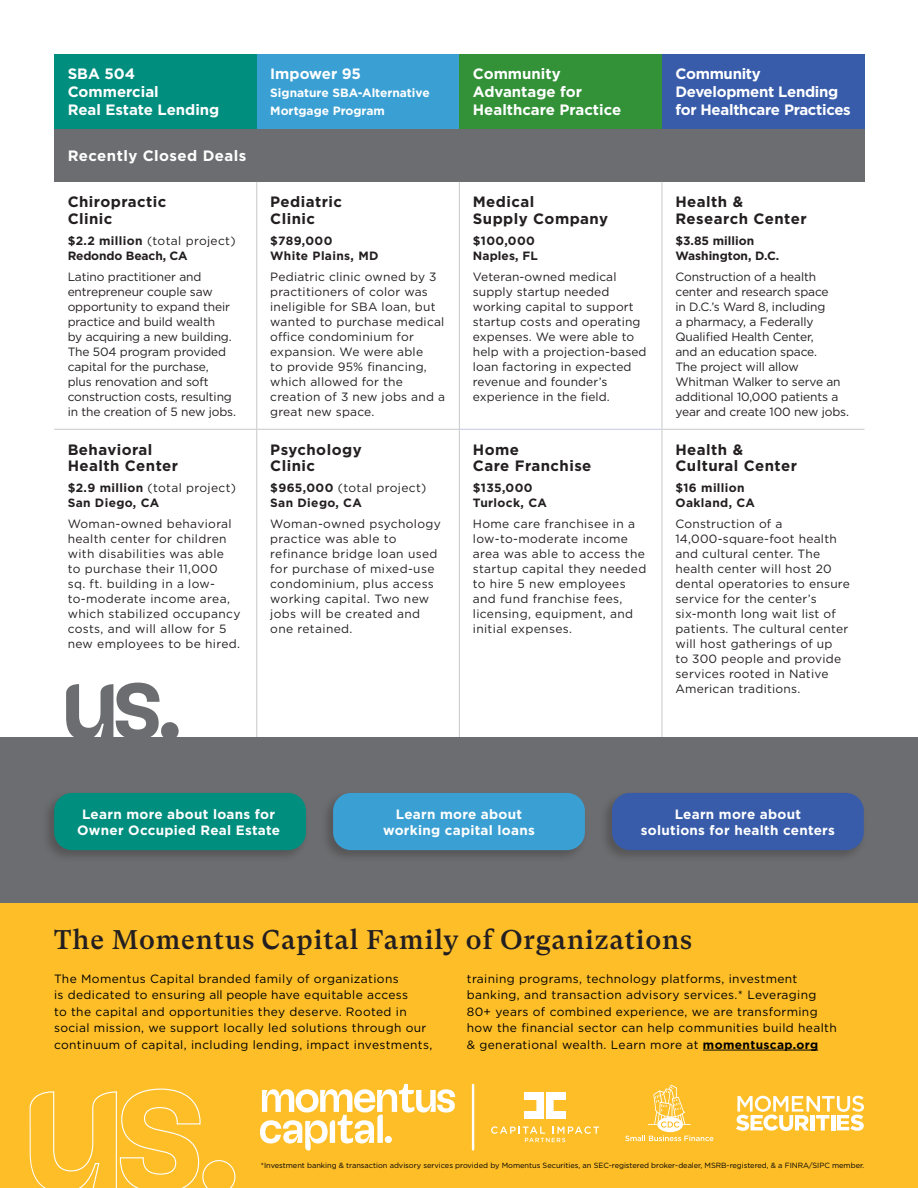
<style>
.page{position:relative;width:918px;height:1188px;background:#fff}
.page>*{position:absolute;margin:0;border:0;box-sizing:border-box;transform-origin:0 0}
.body{font:500 27px "GT Super Text";letter-spacing:.03em;color:#231f20}
.t1{font:700 15px/16.5px "Gotham";letter-spacing:.03em;color:#231f20}
.t2{font:700 15px/18px "Gotham";color:#fff}
.t3{font:700 15px/18px "Gotham";letter-spacing:-.02em;color:#fff}
.t4{font:700 15px "Gotham";letter-spacing:.03em;color:#fff}
.New_Paragraph_BD{font:700 13.5px/16.5px "Gotham";letter-spacing:.02em;color:#fff;text-align:center}
.t5{font:12px/15px "Gotham";letter-spacing:.02em;color:#231f20}
.body-2{font:12px/16.5px "Gotham";letter-spacing:.03em;color:#000001}
.t6{font:12px/15px "Gotham";letter-spacing:-.01em;color:#231f20}
.t7{font:700 12px/18px "Gotham";color:#fff}
.t8{font:700 12px "Gotham";letter-spacing:.025em;color:#231f20}
.t9{font:700 12px/15px "Gotham";color:#231f20}
.t10{font:7.5px "Gotham";letter-spacing:-.005em;color:#000001}
.s1{font-weight:700}
</style>
<div class="page">
<div style="left:54px;top:54px;width:203px;height:75px;background:#008e7f"></div>
<div style="left:257px;top:54px;width:202px;height:75px;background:#3aa0d3"></div>
<div style="left:459px;top:54px;width:203px;height:75px;background:#339238"></div>
<div style="left:662px;top:54px;width:203px;height:75px;background:#385caa"></div>
<div style="left:54px;top:129px;width:811px;height:53px;background:#6c6d70"></div>
<hr style="left:256px;top:182px;width:1px;height:247px;background:#c7c8ca">
<hr style="left:459px;top:182px;width:1px;height:247px;background:#c7c8ca">
<hr style="left:662px;top:182px;width:1px;height:247px;background:#c7c8ca">
<hr style="left:256px;top:430px;width:1px;height:340px;background:#c7c8ca">
<hr style="left:459px;top:429px;width:1px;height:341px;background:#c7c8ca">
<hr style="left:662px;top:429px;width:1px;height:341px;background:#c7c8ca">
<hr style="left:54px;top:429px;width:203px;height:1px;background:#c7c8ca">
<hr style="left:257px;top:429px;width:202px;height:1px;background:#c7c8ca">
<hr style="left:662px;top:429px;width:203px;height:1px;background:#c7c8ca">
<hr style="left:460px;top:429px;width:202px;height:1px;background:#c4c7e3">
<div style="left:0;top:737px;width:918px;height:167px;background:#6c6d70"></div>
<div style="left:42px;top:790px;width:267px;height:73px;background:#231f20;opacity:.3"></div>
<div style="left:54px;top:793px;width:252px;height:57px;background:#008e7f;border-radius:18px"></div>
<div style="left:321px;top:790px;width:267px;height:73px;background:#231f20;opacity:.3"></div>
<div style="left:333px;top:793px;width:252px;height:57px;background:#3aa0d3;border-radius:18px"></div>
<div style="left:599px;top:790px;width:268px;height:73px;background:#231f20;opacity:.3"></div>
<div style="left:612px;top:793px;width:252px;height:57px;background:#385caa;border-radius:18px"></div>
<svg style="left:66px;top:683px;width:113px;height:54px"></svg>
<div style="left:0;top:904px;width:918px;height:284px;background:#fdbe28"></div>
<hr style="left:703px;top:1050px;width:115px;height:1px;background:#000001">
<svg style="left:736px;top:1096px;width:128px;height:35px"></svg>
<svg style="left:29px;top:1088px;width:207px;height:100px"></svg>
<svg style="left:260px;top:1084px;width:195px;height:67px"></svg>
<hr style="left:472px;top:1084px;width:2px;height:67px;background:#fff">
<svg style="left:625px;top:1085px;width:88px;height:56px"></svg>
<div style="left:525px;top:1092px;width:19px;height:7px;background:#fff"></div>
<div style="left:525px;top:1111px;width:19px;height:8px;background:#fff"></div>
<div style="left:546px;top:1111px;width:19px;height:8px;background:#fff"></div>
<div style="left:546px;top:1092px;width:19px;height:7px;background:#fff"></div>
<svg style="left:536px;top:1099px;width:18px;height:12px"></svg>
<svg style="left:491px;top:1126px;width:108px;height:16px"></svg>
<p class="t2" style="left:68px;top:65px;width:153px">SBA 504<br>Commercial<br>Real Estate Lending</p>
<p class="t2" style="left:270px;top:65px;width:92px">Impower 95</p>
<p class="t7" style="left:270px;top:84px;width:161px">Signature SBA-Alternative<br>Mortgage Program</p>
<p class="t4" style="left:68px;top:146px;width:180px">Recently Closed Deals</p>
<p class="t1" style="left:68px;top:194px;width:100px">Chiropractic<br>Clinic</p>
<p class="t5" style="left:68px;top:233px;width:170px"><span class="s1">$2.2 million</span> (total project)</p>
<p class="t6" style="left:68px;top:245px;width:135px;line-height:21px"><span class="s1">Redondo Beach, CA<br></span>Latino practitioner and</p>
<p class="t6" style="left:68px;top:284px;width:170px">entrepreneur couple saw opportunity to expand their practice and build wealth<br>by acquiring a new building.<br>The 504 program provided capital for the purchase,<br>plus renovation and soft construction costs, resulting in the creation of 5 new jobs.</p>
<p class="t1" style="left:68px;top:441px;width:112px">Behavioral<br>Health Center</p>
<p class="t5" style="left:68px;top:480px;width:170px"><span class="s1">$2.9 million</span> (total project)</p>
<p class="t5" style="left:68px;top:492px;width:166px;line-height:21px"><span class="s1">San Diego, CA<br></span>Woman-owned behavioral</p>
<p class="t5" style="left:68px;top:531px;width:174px">health center for children with disabilities was able<br>to purchase their 11,000<br>sq. ft. building in a low&shy;to-moderate income area, which stabilized occupancy costs, and will allow for 5 new employees to be hired.</p>
<p class="t1" style="left:270px;top:194px;width:73px">Pediatric<br>Clinic</p>
<p class="t8" style="left:270px;top:233px;width:64px">$789,000</p>
<p class="t5" style="left:270px;top:245px;width:168px;line-height:21px"><span class="s1">White Plains, MD<br></span>Pediatric clinic owned by 3</p>
<p class="t5" style="left:270px;top:284px;width:176px">practitioners of color was ineligible for SBA loan, but wanted to purchase medical office condominium for expansion. We were able<br>to provide 95% financing, which allowed for the creation of 3 new jobs and a great new space.</p>
<p class="t1" style="left:270px;top:441px;width:93px">Psychology<br>Clinic</p>
<p class="t5" style="left:270px;top:480px;width:158px"><span class="s1">$965,000</span> (total project)</p>
<p class="t5" style="left:270px;top:492px;width:172px;line-height:21px"><span class="s1">San Diego, CA<br></span>Woman-owned psychology</p>
<p class="t5" style="left:270px;top:531px;width:169px">practice was able to refinance bridge loan used for purchase of mixed-use condominium, plus access working capital. Two new jobs will be created and one retained.</p>
<p class="t2" style="left:473px;top:65px;width:150px">Community<br>Advantage for<br>Healthcare Practice</p>
<p class="t3" style="left:675px;top:65px;width:177px">Community<br>Development Lending for Healthcare Practices</p>
<p class="t1" style="left:473px;top:194px;width:137px">Medical<br>Supply Company</p>
<p class="t8" style="left:473px;top:233px;width:64px">$100,000</p>
<p class="t5" style="left:473px;top:245px;width:145px;line-height:21px"><span class="s1">Naples, FL<br></span>Veteran-owned medical</p>
<p class="t5" style="left:473px;top:284px;width:175px">supply startup needed working capital to support startup costs and operating expenses. We were able to help with a projection-based loan factoring in expected revenue and founder’s experience in the field.</p>
<p class="t1" style="left:473px;top:441px;width:120px">Home<br>Care Franchise</p>
<p class="t8" style="left:473px;top:480px;width:61px">$135,000</p>
<p class="t5" style="left:473px;top:492px;width:164px;line-height:21px"><span class="s1">Turlock, CA<br></span>Home care franchisee in a</p>
<p class="t5" style="left:473px;top:531px;width:175px">low-to-moderate income area was able to access the startup capital they needed to hire 5 new employees and fund franchise fees, licensing, equipment, and initial expenses.</p>
<p class="t1" style="left:675px;top:194px;width:133px">Health &amp;<br>Research Center</p>
<p class="t9" style="left:675px;top:233px;width:105px">$3.85 million<br>Washington, D.C.</p>
<p class="t6" style="left:675px;top:269px;width:175px">Construction of a health center and research space<br>in D.C.’s Ward 8, including<br>a pharmacy, a Federally<br>Qualified Health Center,<br>and an education space.<br>The project will allow<br>Whitman Walker to serve an additional 10,000 patients a year and create 100 new jobs.</p>
<p class="t1" style="left:675px;top:441px;width:123px">Health &amp;<br>Cultural Center</p>
<p class="t8" style="left:675px;top:480px;width:71px">$16 million</p>
<p class="t5" style="left:675px;top:492px;width:108px;line-height:21px"><span class="s1">Oakland, CA<br></span>Construction of a</p>
<p class="t5" style="left:675px;top:531px;width:176px">14,000-square-foot health and cultural center. The health center will host 20 dental operatories to ensure service for the center’s six-month long wait list of patients. The cultural center will host gatherings of up<br>to 300 people and provide services rooted in Native<br>American traditions.</p>
<p class="New_Paragraph_BD" style="left:77px;top:806px;width:204px">Learn more about loans for<br>Owner Occupied Real Estate</p>
<p class="New_Paragraph_BD" style="left:641px;top:806px;width:196px">Learn more about<br>solutions for health centers</p>
<p class="New_Paragraph_BD" style="left:383px;top:806px;width:153px">Learn more about working capital loans</p>
<p class="body" style="left:54px;top:924px;width:640px">The Momentus Capital Family of Organizations</p>
<p class="body-2" style="left:54px;top:970px;width:380px">The Momentus Capital branded family of organizations<br>is dedicated to ensuring all people have equitable access<br>to the capital and opportunities they deserve. Rooted in social mission, we support locally led solutions through our continuum of capital, including lending, impact investments,</p>
<p class="body-2" style="left:467px;top:970px;width:372px">training programs, technology platforms, investment banking, and transaction advisory services.* Leveraging 80+ years of combined experience, we are transforming how the financial sector can help communities build health &amp; generational wealth. Learn more at <span class="s1">momentuscap.org</span></p>
<p class="t10" style="left:261px;top:1160px;width:605px">*Investment banking &amp; transaction advisory services provided by Momentus Securities, an SEC-registered broker-dealer, MSRB-registered, &amp; a FINRA/SIPC member.</p>
</div>
